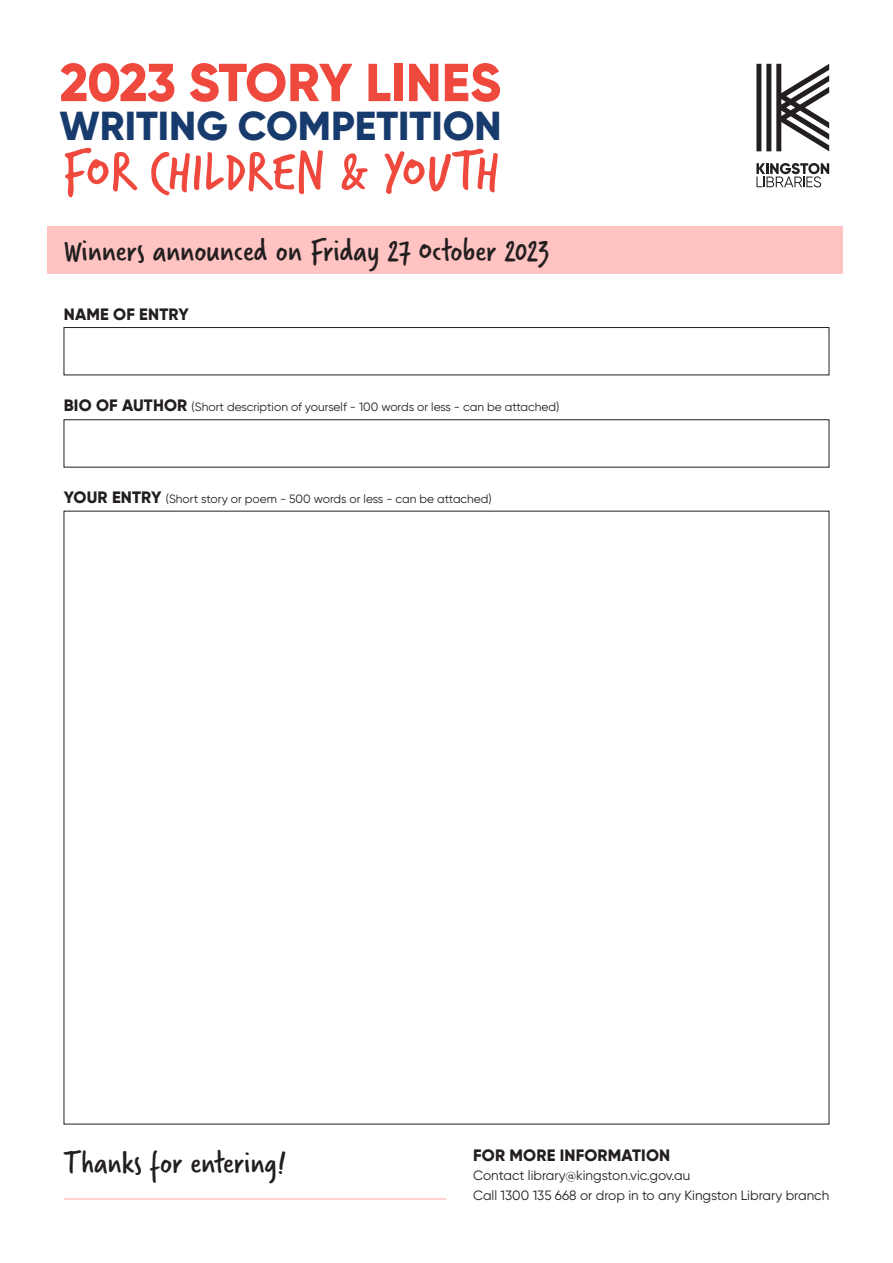
<style>
.page{position:relative;width:893px;height:1263px;background:#fff}
.page>*{position:absolute;margin:0;border:0;box-sizing:border-box;transform-origin:0 0}
.Hand_Written_Header{font:59.1px "Verveine";color:#ef483c}
.Gilroy_Header{font:800 53.4px "Gilroy";letter-spacing:-.02em;color:#ef483c}
.Gilroy_Header-2{font:800 40.5px "Gilroy";color:#183b6e}
.t1{font:33px "Verveine";color:#231f20}
.t2{font:800 16.5px "Gilroy";letter-spacing:.01em;color:#231f20}
.t3{font:13.5px/19.5px "Gilroy";color:#231f20}
.t4{font:12px "Gilroy";color:#231f20}
.s1{font-weight:800;font-size:16.5px}
</style>
<div class="page">
<div style="left:47px;top:227px;width:795px;height:47px;background:#ffc3c2"></div>
<div style="left:64px;top:327px;width:765px;height:48px;border:1px solid #231f20"></div>
<svg style="left:756px;top:64px;width:73px;height:87px"></svg>
<svg style="left:756px;top:163px;width:73px;height:24px"></svg>
<hr style="left:64px;top:1198px;width:382px;height:2px;background:#ffc3c2">
<p class="Gilroy_Header" style="left:60px;top:49px;width:443px">2023 STORY LINES</p>
<p class="Gilroy_Header-2" style="left:60px;top:101px;width:444px">WRITING COMPETITION</p>
<p class="Hand_Written_Header" style="left:62px;top:130px;width:439px">FOR CHILDREN &amp; YOUTH</p>
<p class="t1" style="left:64px;top:228px;width:487px">Winners announced on Friday 27 October 2023</p>
<p class="t2" style="left:64px;top:303px;width:126px">NAME OF ENTRY</p>
<p class="t4" style="left:64px;top:400px;width:497px"><span class="s1">BIO OF AUTHOR</span> (Short description of yourself - 100 words or less - can be attached)</p>
<p class="t4" style="left:64px;top:491px;width:429px"><span class="s1">YOUR ENTRY</span> (Short story or poem - 500 words or less - can be attached)</p>
<p class="t1" style="left:64px;top:1139px;width:224px">Thanks for entering!</p>
<p class="t2" style="left:473px;top:1144px;width:199px">FOR MORE INFORMATION</p>
<p class="t3" style="left:473px;top:1165px;width:358px">Contact library@kingston.vic.gov.au<br>Call 1300 135 668 or drop in to any Kingston Library branch</p>
</div>
